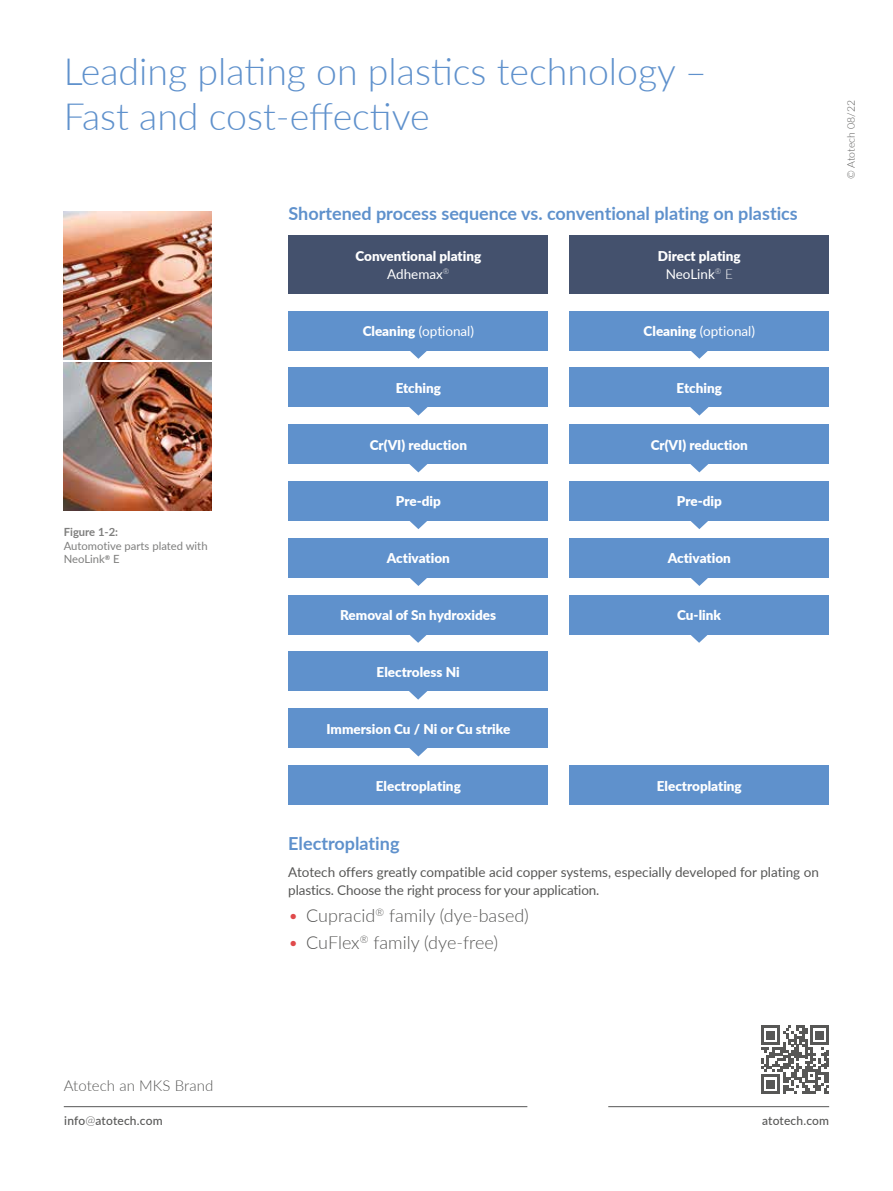
<style>
.page{position:relative;width:893px;height:1191px;background:#fff}
.page>*{position:absolute;margin:0;border:0;box-sizing:border-box;transform-origin:0 0}
.t1{font:300 37.5px/45px "Lato";color:#5f91cc}
.t2{font:700 18px "Lato";color:#5f91cc}
.t3{font:300 18px "Lato";color:#575756}
.t4{font:300 15px "Lato";letter-spacing:.005em;color:#575756}
.t5{font:900 13.5px/18px "Lato";color:#fff;text-align:center}
.t6{font:13.5px/18px "Lato";letter-spacing:-.005em;color:#575756}
.t7{font:13.5px "Lato";color:#fff}
.t8{font:500 12px "Lato";letter-spacing:.01em;color:#575756}
.t9{font:11.25px/13.5px "Lato";color:#7e7e7d}
.t10{font:700 11.25px "Lato";color:#7e7e7d}
.t11{font:300 10.5px "Lato";color:#575756}
.s1{font-weight:400}
.s2{font-weight:300}
.s3{font-weight:900}
.s4{color:#e04a4b}
</style>
<div class="page">
<img style="left:64px;top:211px;width:147px;height:148px">
<img style="left:64px;top:362px;width:147px;height:148px">
<div style="left:289px;top:235px;width:259px;height:59px;background:#44516d"></div>
<svg style="left:389px;top:350px;width:58px;height:9px"></svg>
<div style="left:289px;top:311px;width:259px;height:39px;background:#5f91cc"></div>
<svg style="left:409px;top:407px;width:19px;height:8px"></svg>
<div style="left:289px;top:367px;width:259px;height:40px;background:#5f91cc"></div>
<svg style="left:409px;top:464px;width:19px;height:8px"></svg>
<div style="left:289px;top:424px;width:259px;height:40px;background:#5f91cc"></div>
<svg style="left:410px;top:521px;width:17px;height:8px"></svg>
<div style="left:289px;top:481px;width:259px;height:40px;background:#5f91cc"></div>
<svg style="left:389px;top:577px;width:58px;height:9px"></svg>
<div style="left:289px;top:538px;width:259px;height:39px;background:#5f91cc"></div>
<svg style="left:389px;top:634px;width:58px;height:9px"></svg>
<div style="left:288px;top:595px;width:260px;height:39px;background:#5f91cc"></div>
<svg style="left:409px;top:691px;width:19px;height:8px"></svg>
<div style="left:288px;top:651px;width:260px;height:40px;background:#5f91cc"></div>
<svg style="left:409px;top:748px;width:19px;height:8px"></svg>
<div style="left:289px;top:708px;width:259px;height:40px;background:#5f91cc"></div>
<div style="left:289px;top:765px;width:259px;height:40px;background:#5f91cc"></div>
<div style="left:569px;top:235px;width:260px;height:59px;background:#44516d"></div>
<svg style="left:670px;top:350px;width:58px;height:9px"></svg>
<div style="left:569px;top:311px;width:260px;height:39px;background:#5f91cc"></div>
<svg style="left:690px;top:407px;width:19px;height:8px"></svg>
<div style="left:569px;top:367px;width:260px;height:40px;background:#5f91cc"></div>
<svg style="left:690px;top:464px;width:19px;height:8px"></svg>
<div style="left:569px;top:424px;width:260px;height:40px;background:#5f91cc"></div>
<svg style="left:690px;top:521px;width:18px;height:8px"></svg>
<div style="left:569px;top:481px;width:260px;height:40px;background:#5f91cc"></div>
<svg style="left:670px;top:577px;width:58px;height:9px"></svg>
<div style="left:569px;top:538px;width:260px;height:39px;background:#5f91cc"></div>
<svg style="left:670px;top:634px;width:58px;height:9px"></svg>
<div style="left:569px;top:595px;width:260px;height:39px;background:#5f91cc"></div>
<div style="left:569px;top:765px;width:260px;height:40px;background:#5f91cc"></div>
<hr style="left:608px;top:1106px;width:221px;height:1px;background:#575756">
<svg style="left:761px;top:1093px;width:68px;height:1px"></svg>
<svg style="left:761px;top:1025px;width:68px;height:68px"></svg>
<hr style="left:64px;top:1106px;width:463px;height:1px;background:#575756">
<h1 class="t1" style="left:64px;top:48px;width:645px">Leading plating on plastics technology –<br>Fast and cost-effective</h1>
<h2 class="t2" style="left:289px;top:200px;width:511px">Shortened process sequence vs. conventional plating on plastics</h2>
<p class="t10" style="left:64px;top:524px;width:56px">Figure 1-2:</p>
<p class="t9" style="left:64px;top:538px;width:145px">Automotive parts plated with<br>NeoLink<sup>®</sup> E</p>
<p class="t5" style="left:355px;top:246px;width:127px">Conventional plating<br><span class="s1">Adhemax</span><sup>®</sup></p>
<p class="t5" style="left:658px;top:246px;width:84px">Direct plating<br><span class="s1">NeoLink</span><sup>®</sup> <span class="s2">E</span></p>
<p class="t7" style="left:363px;top:321px;width:113px"><span class="s3">Cleaning</span> (optional)</p>
<p class="t7" style="left:644px;top:321px;width:113px"><span class="s3">Cleaning</span> (optional)</p>
<p class="t5" style="left:396px;top:378px;width:47px">Etching</p>
<p class="t5" style="left:677px;top:378px;width:47px">Etching</p>
<p class="t5" style="left:370px;top:435px;width:99px">Cr(VI) reduction</p>
<p class="t5" style="left:651px;top:435px;width:99px">Cr(VI) reduction</p>
<p class="t5" style="left:396px;top:492px;width:46px">Pre-dip</p>
<p class="t5" style="left:677px;top:492px;width:46px">Pre-dip</p>
<p class="t5" style="left:387px;top:548px;width:65px">Activation</p>
<p class="t5" style="left:668px;top:548px;width:65px">Activation</p>
<p class="t5" style="left:340px;top:605px;width:157px">Removal of Sn hydroxides</p>
<p class="t5" style="left:677px;top:605px;width:45px">Cu-link</p>
<p class="t5" style="left:377px;top:662px;width:85px">Electroless Ni</p>
<p class="t5" style="left:326px;top:719px;width:185px">Immersion Cu / Ni or Cu strike</p>
<p class="t5" style="left:376px;top:776px;width:87px">Electroplating</p>
<p class="t5" style="left:657px;top:776px;width:87px">Electroplating</p>
<h2 class="t2" style="left:288px;top:830px;width:113px">Electroplating</h2>
<p class="t6" style="left:288px;top:863px;width:532px">Atotech offers greatly compatible acid copper systems, especially developed for plating on plastics. Choose the right process for your application.</p>
<h2 class="t3" style="left:288px;top:903px;width:242px"><span class="s4">•</span> Cupracid<sup>®</sup> family (dye-based)</h2>
<h2 class="t3" style="left:288px;top:930px;width:211px"><span class="s4">•</span> CuFlex<sup>®</sup> family (dye-free)</h2>
<p class="t11" style="left:844px;top:179px;width:80px;rotate:-90deg">© Atotech 08/22</p>
<p class="t4" style="left:64px;top:1075px;width:151px">Atotech an MKS Brand</p>
<p class="t8" style="left:64px;top:1112px;width:100px">info<span class="s2">@</span>atotech.com</p>
<p class="t8" style="left:762px;top:1112px;width:69px">atotech.com</p>
</div>
